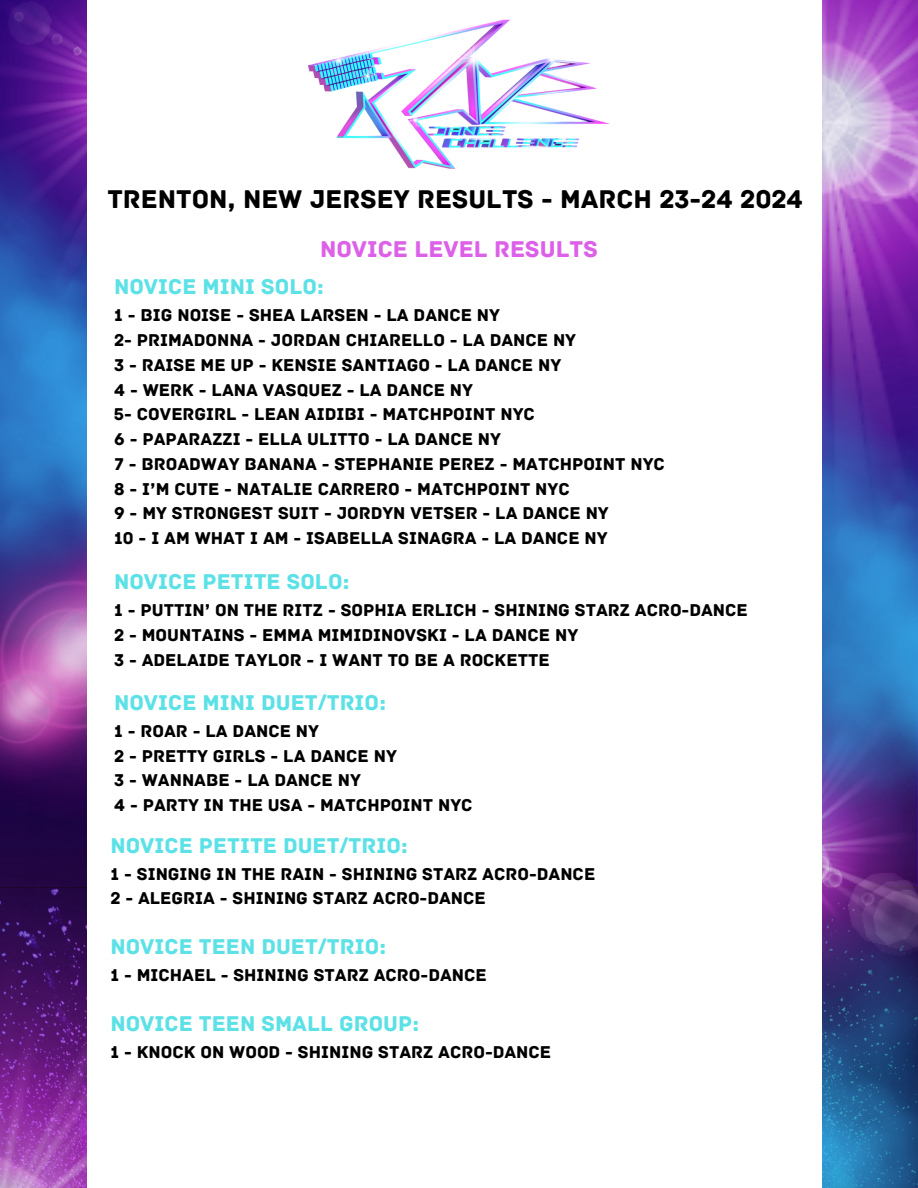
<style>
.page{position:relative;width:918px;height:1188px;background:#fff}
.page>*{position:absolute;margin:0;border:0;box-sizing:border-box;transform-origin:0 0}
.t1{font:27px "Archive";color:#000}
.t2{font:24px "Archive";color:#dc60e8}
.t3{font:22.5px "Archive";color:#5ce1e6}
.t4{font:18px "Archive";color:#000}
</style>
<div class="page">
<img style="left:0;top:0;width:87px;height:96px">
<img style="left:822px;top:0;width:96px;height:321px">
<img style="left:0;top:704px;width:87px;height:484px">
<img style="left:822px;top:321px;width:96px;height:501px">
<img style="left:0;top:96px;width:87px;height:583px">
<img style="left:822px;top:822px;width:96px;height:366px">
<img style="left:308px;top:19px;width:302px;height:150px">
<p class="t1" style="left:107px;top:183px;width:697px">TRENTON, NEW JERSEY RESULTS - MARCH 23-24 2024</p>
<p class="t2" style="left:320px;top:234px;width:279px">NOVICE LEVEL RESULTS</p>
<p class="t3" style="left:114px;top:274px;width:211px">NOVICE MINI SOLO:</p>
<p class="t4" style="left:114px;top:305px;width:387px">1 - BIG NOISE - SHEA LARSEN - LA DANCE NY</p>
<p class="t4" style="left:114px;top:330px;width:464px">2- PRIMADONNA - JORDAN CHIARELLO - LA DANCE NY</p>
<p class="t4" style="left:114px;top:354px;width:449px">3 - RAISE ME UP - KENSIE SANTIAGO - LA DANCE NY</p>
<p class="t4" style="left:114px;top:379px;width:360px">4 - WERK - LANA VASQUEZ - LA DANCE NY</p>
<p class="t4" style="left:114px;top:404px;width:422px">5- COVERGIRL - LEAN AIDIBI - MATCHPOINT NYC</p>
<p class="t4" style="left:114px;top:429px;width:388px">6 - PAPARAZZI - ELLA ULITTO - LA DANCE NY</p>
<p class="t4" style="left:114px;top:453px;width:552px">7 - BROADWAY BANANA - STEPHANIE PEREZ - MATCHPOINT NYC</p>
<p class="t4" style="left:114px;top:478px;width:457px">8 - I’M CUTE - NATALIE CARRERO - MATCHPOINT NYC</p>
<p class="t4" style="left:114px;top:503px;width:496px">9 - MY STRONGEST SUIT - JORDYN VETSER - LA DANCE NY</p>
<p class="t4" style="left:114px;top:528px;width:495px">10 - I AM WHAT I AM - ISABELLA SINAGRA - LA DANCE NY</p>
<p class="t3" style="left:114px;top:568px;width:237px">NOVICE PETITE SOLO:</p>
<p class="t4" style="left:114px;top:599px;width:635px">1 - PUTTIN’ ON THE RITZ - SOPHIA ERLICH - SHINING STARZ ACRO-DANCE</p>
<p class="t4" style="left:114px;top:624px;width:466px">2 - MOUNTAINS - EMMA MIMIDINOVSKI - LA DANCE NY</p>
<p class="t4" style="left:114px;top:649px;width:437px">3 - ADELAIDE TAYLOR - I WANT TO BE A ROCKETTE</p>
<p class="t3" style="left:114px;top:689px;width:273px">NOVICE MINI DUET/TRIO:</p>
<p class="t4" style="left:114px;top:720px;width:206px">1 - ROAR - LA DANCE NY</p>
<p class="t4" style="left:114px;top:745px;width:284px">2 - PRETTY GIRLS - LA DANCE NY</p>
<p class="t4" style="left:114px;top:770px;width:248px">3 - WANNABE - LA DANCE NY</p>
<p class="t4" style="left:114px;top:795px;width:360px">4 - PARTY IN THE USA - MATCHPOINT NYC</p>
<p class="t3" style="left:110px;top:832px;width:299px">NOVICE PETITE DUET/TRIO:</p>
<p class="t4" style="left:110px;top:863px;width:486px">1 - SINGING IN THE RAIN - SHINING STARZ ACRO-DANCE</p>
<p class="t4" style="left:110px;top:888px;width:377px">2 - ALEGRIA - SHINING STARZ ACRO-DANCE</p>
<p class="t3" style="left:110px;top:934px;width:277px">NOVICE TEEN DUET/TRIO:</p>
<p class="t4" style="left:110px;top:965px;width:378px">1 - MICHAEL - SHINING STARZ ACRO-DANCE</p>
<p class="t3" style="left:110px;top:1011px;width:310px">NOVICE TEEN SMALL GROUP:</p>
<p class="t4" style="left:110px;top:1042px;width:442px">1 - KNOCK ON WOOD - SHINING STARZ ACRO-DANCE</p>
</div>
